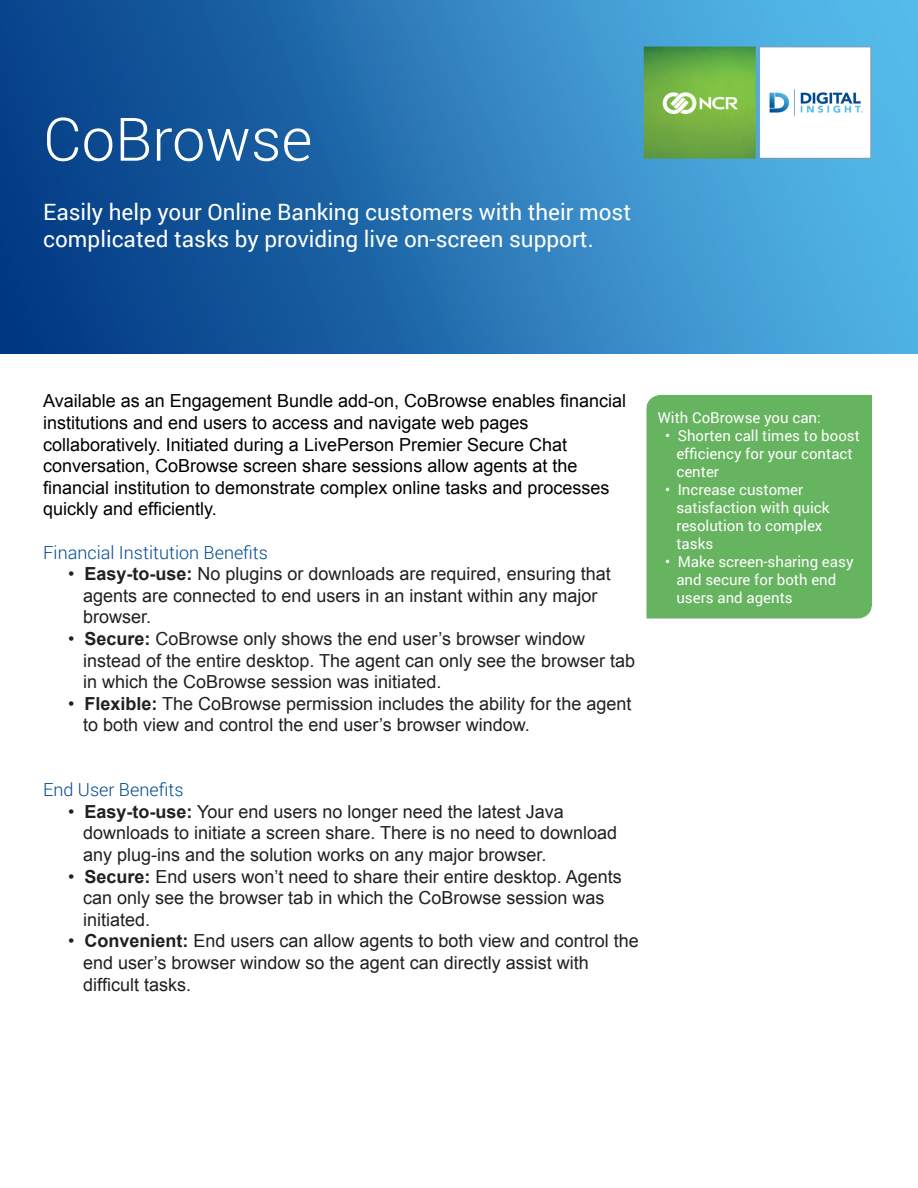
<style>
.page{position:relative;width:918px;height:1188px;background:#fff}
.page>*{position:absolute;margin:0;border:0;box-sizing:border-box;transform-origin:0 0}
.t1{font:300 60px "Roboto";color:#fff}
.t2{font:22.5px "Roboto";color:#fff}
.t3{font:18px "Arial";color:#231f20}
.t4{font:18px/21.6px "Arial";color:#000}
.t5{font:300 18px "Roboto";color:#004a8d}
.t6{font:15px "Roboto";color:#fff}
.s1{font-weight:700}
</style>
<div class="page">
<img style="left:0;top:0;width:918px;height:353px">
<div style="left:647px;top:394px;width:225px;height:224px;background:#66b360"></div>
<p class="t1" style="left:43px;top:98px;width:271px">CoBrowse</p>
<p class="t2" style="left:43px;top:196px;width:589px">Easily help your Online Banking customers with their most</p>
<p class="t2" style="left:43px;top:223px;width:552px">complicated tasks by providing live on-screen support.</p>
<p class="t4" style="left:43px;top:390px;width:584px">Available as an Engagement Bundle add-on, CoBrowse enables financial institutions and end users to access and navigate web pages</p>
<p class="t4" style="left:43px;top:434px;width:525px">collaboratively. Initiated during a LivePerson Premier Secure Chat</p>
<p class="t4" style="left:43px;top:455px;width:536px">conversation, CoBrowse screen share sessions allow agents at the</p>
<p class="t4" style="left:43px;top:477px;width:568px">financial institution to demonstrate complex online tasks and processes quickly and efficiently.</p>
<p class="t5" style="left:43px;top:540px;width:226px">Financial Institution Benefits</p>
<p class="t3" style="left:68px;top:562px;width:544px">• <span class="s1">Easy-to-use:</span> No plugins or downloads are required, ensuring that</p>
<p class="t3" style="left:83px;top:584px;width:516px">agents are connected to end users in an instant within any major</p>
<p class="t3" style="left:83px;top:605px;width:70px">browser.</p>
<p class="t3" style="left:68px;top:627px;width:518px">• <span class="s1">Secure:</span> CoBrowse only shows the end user’s browser window</p>
<p class="t3" style="left:83px;top:648px;width:553px">instead of the entire desktop. The agent can only see the browser tab</p>
<p class="t3" style="left:83px;top:670px;width:360px">in which the CoBrowse session was initiated.</p>
<p class="t3" style="left:68px;top:692px;width:565px">• <span class="s1">Flexible:</span> The CoBrowse permission includes the ability for the agent</p>
<p class="t3" style="left:83px;top:713px;width:448px">to both view and control the end user’s browser window.</p>
<p class="t6" style="left:658px;top:407px;width:165px">With CoBrowse you can:</p>
<p class="t6" style="left:665px;top:425px;width:196px">• Shorten call times to boost</p>
<p class="t6" style="left:676px;top:443px;width:178px">efficiency for your contact</p>
<p class="t6" style="left:676px;top:461px;width:44px">center</p>
<p class="t6" style="left:665px;top:479px;width:140px">• Increase customer</p>
<p class="t6" style="left:676px;top:497px;width:155px">satisfaction with quick</p>
<p class="t6" style="left:676px;top:515px;width:148px">resolution to complex</p>
<p class="t6" style="left:676px;top:533px;width:38px">tasks</p>
<p class="t6" style="left:665px;top:551px;width:190px">• Make screen-sharing easy</p>
<p class="t6" style="left:676px;top:569px;width:161px">and secure for both end</p>
<p class="t6" style="left:676px;top:587px;width:118px">users and agents</p>
<p class="t5" style="left:43px;top:777px;width:142px">End User Benefits</p>
<p class="t3" style="left:68px;top:800px;width:497px">• <span class="s1">Easy-to-use:</span> Your end users no longer need the latest Java</p>
<p class="t3" style="left:83px;top:821px;width:535px">downloads to initiate a screen share. There is no need to download</p>
<p class="t3" style="left:83px;top:843px;width:465px">any plug-ins and the solution works on any major browser.</p>
<p class="t3" style="left:68px;top:864px;width:555px">• <span class="s1">Secure:</span> End users won’t need to share their entire desktop. Agents</p>
<p class="t3" style="left:83px;top:886px;width:523px">can only see the browser tab in which the CoBrowse session was</p>
<p class="t3" style="left:83px;top:908px;width:69px">initiated.</p>
<p class="t3" style="left:68px;top:929px;width:572px">• <span class="s1">Convenient:</span> End users can allow agents to both view and control the</p>
<p class="t3" style="left:83px;top:951px;width:507px">end user’s browser window so the agent can directly assist with</p>
<p class="t3" style="left:83px;top:972px;width:110px">difficult tasks.</p>
</div>
